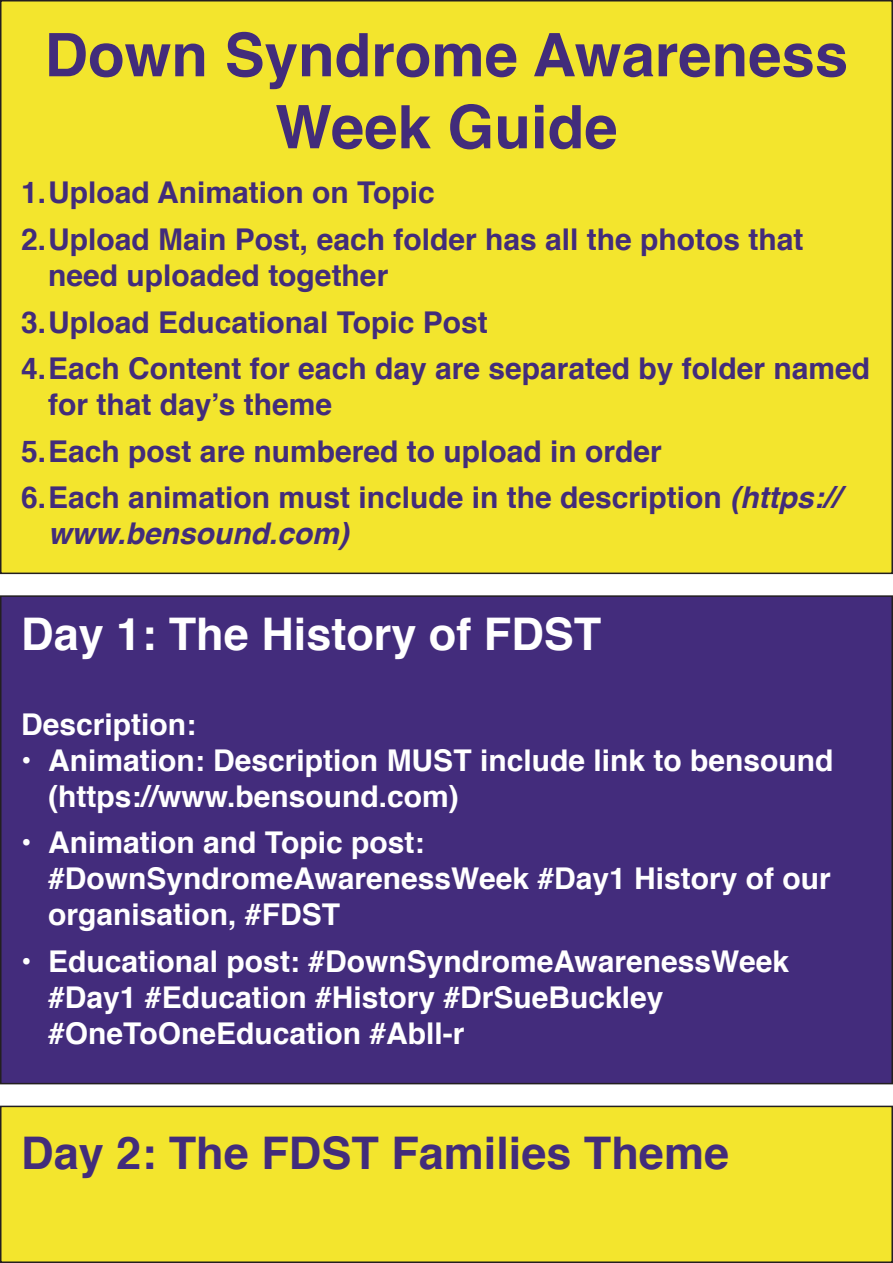
<style>
.page{position:relative;width:893px;height:1263px;background:#fff}
.page>*{position:absolute;margin:0;border:0;box-sizing:border-box;transform-origin:0 0}
.t1{font:700 60px/72px "Helvetica";color:#422c7b;text-align:center}
.t2{font:700 45px "Helvetica";color:#422c7b}
.t3{font:700 45px "Helvetica";color:#fff}
.t4{font:700 30px/36px "Helvetica";color:#422c7b}
.t5{font:700 30px/36px "Helvetica";color:#fff}
.s1{font-style:italic}
</style>
<div class="page">
<div style="left:1px;top:1px;width:891px;height:572px;background:#f3e52d"></div>
<div style="left:1px;top:596px;width:891px;height:488px;background:#432c7c"></div>
<div style="left:1px;top:1106px;width:891px;height:156px;background:#f3e52d"></div>
<div style="left:0;top:1106px;width:893px;height:157px;border:2px solid #231f20"></div>
<svg style="left:892px;top:0;width:1px;height:425px"></svg>
<p class="t1" style="left:45px;top:20px;width:805px">Down Syndrome Awareness<br>Week Guide</p>
<p class="t4" style="left:21px;top:175px;width:415px">1.Upload Animation on Topic</p>
<p class="t4" style="left:48px;top:222px;width:757px;text-indent:-27px">2.Upload Main Post, each folder has all the photos that need uploaded together</p>
<p class="t4" style="left:21px;top:304px;width:468px">3.Upload Educational Topic Post</p>
<p class="t4" style="left:48px;top:351px;width:823px;text-indent:-27px">4.Each Content for each day are separated by folder named for that day’s theme</p>
<p class="t4" style="left:21px;top:434px;width:642px">5.Each post are numbered to upload in order</p>
<p class="t4" style="left:48px;top:480px;width:793px;text-indent:-27px">6.Each animation must include in the description <span class="s1">(https:// www.bensound.com)</span></p>
<p class="t3" style="left:21px;top:598px;width:582px">Day 1: The History of FDST</p>
<p class="t5" style="left:21px;top:707px;width:177px">Description:</p>
<p class="t5" style="left:48px;top:743px;width:787px;text-indent:-27px">• Animation: Description MUST include link to bensound (https://www.bensound.com)</p>
<p class="t5" style="left:48px;top:825px;width:784px;text-indent:-27px">• Animation and Topic post: #DownSyndromeAwarenessWeek #Day1 History of our organisation, #FDST</p>
<p class="t5" style="left:48px;top:944px;width:742px;text-indent:-27px">• Educational post: #DownSyndromeAwarenessWeek #Day1 #Education #History #DrSueBuckley #OneToOneEducation #Abll-r</p>
<p class="t2" style="left:21px;top:1117px;width:709px">Day 2: The FDST Families Theme</p>
</div>
